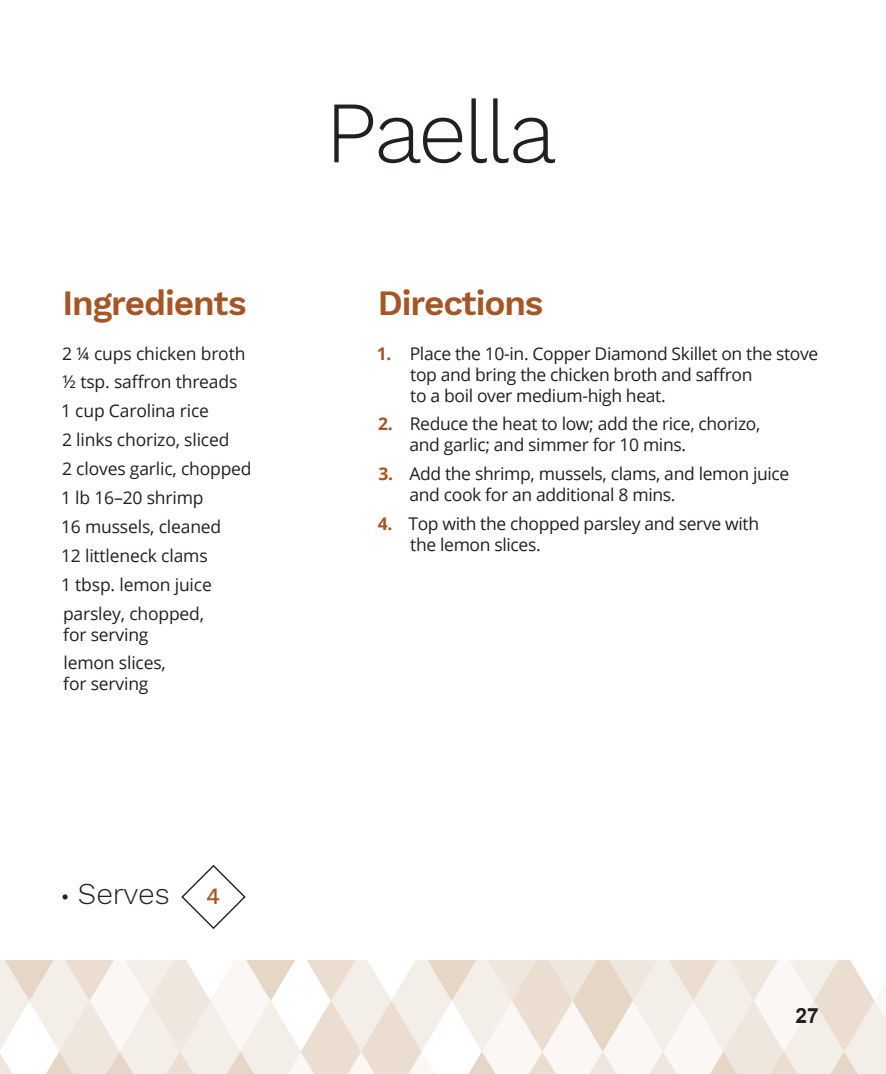
<style>
.page{position:relative;width:886px;height:1074px;background:#fff}
.page>*{position:absolute;margin:0;border:0;box-sizing:border-box;transform-origin:0 0}
.t1{font:300 87.5px "Work Sans";letter-spacing:-.03em;color:#231f20}
.t2{font:600 35px "Work Sans";letter-spacing:-.035em;color:#a65524}
.t3{font:300 29.75px "Work Sans";letter-spacing:-.005em;color:#231f20}
.t4{font:500 22.75px "Work Sans";color:#a65524}
.t5{font:700 21px "Arial";color:#231f20}
.t6{font:17.5px/28.9px "Open Sans";letter-spacing:-.02em;color:#231f20}
.s1{font-weight:700;color:#a65524}
</style>
<div class="page">
<img style="left:0;top:960px;width:885px;height:114px">
<svg style="left:181px;top:864px;width:65px;height:65px"></svg>
<svg style="left:62px;top:894px;width:6px;height:5px"></svg>
<svg style="left:880px;top:1069px;width:6px;height:5px"></svg>
<h1 class="t1" style="left:325px;top:81px;width:232px">Paella</h1>
<h2 class="t2" style="left:62px;top:282px;width:185px">Ingredients</h2>
<h2 class="t2" style="left:377px;top:282px;width:167px">Directions</h2>
<p class="t6" style="left:61px;top:338px;width:192px">2 ¼ cups chicken broth ½ tsp. saffron threads<br>1 cup Carolina rice<br>2 links chorizo, sliced<br>2 cloves garlic, chopped<br>1 lb 16–20 shrimp<br>16 mussels, cleaned<br>12 littleneck clams<br>1 tbsp. lemon juice parsley, chopped,</p>
<p class="t6" style="left:63px;top:619px;width:104px">for serving lemon slices,</p>
<p class="t6" style="left:63px;top:669px;width:87px">for serving</p>
<h3 class="t3" style="left:78px;top:876px;width:93px">Serves</h3>
<h3 class="t4" style="left:206px;top:882px;width:16px">4</h3>
<p class="t6" style="left:410px;top:342px;width:409px;line-height:21px;text-indent:-33px"><span class="s1">1.</span> Place the 10-in. Copper Diamond Skillet on the stove top and bring the chicken broth and saffron<br>to a boil over medium-high heat.</p>
<p class="t6" style="left:409px;top:413px;width:352px;line-height:21px;text-indent:-31px"><span class="s1">2.</span> Reduce the heat to low; add the rice, chorizo, and garlic; and simmer for 10 mins.</p>
<p class="t6" style="left:409px;top:463px;width:381px;line-height:21px;text-indent:-31px"><span class="s1">3.</span> Add the shrimp, mussels, clams, and lemon juice and cook for an additional 8 mins.</p>
<p class="t6" style="left:410px;top:513px;width:350px;line-height:21px;text-indent:-32px"><span class="s1">4.</span> Top with the chopped parsley and serve with the lemon slices.</p>
<p class="t5" style="left:795px;top:1001px;width:25px">27</p>
</div>
